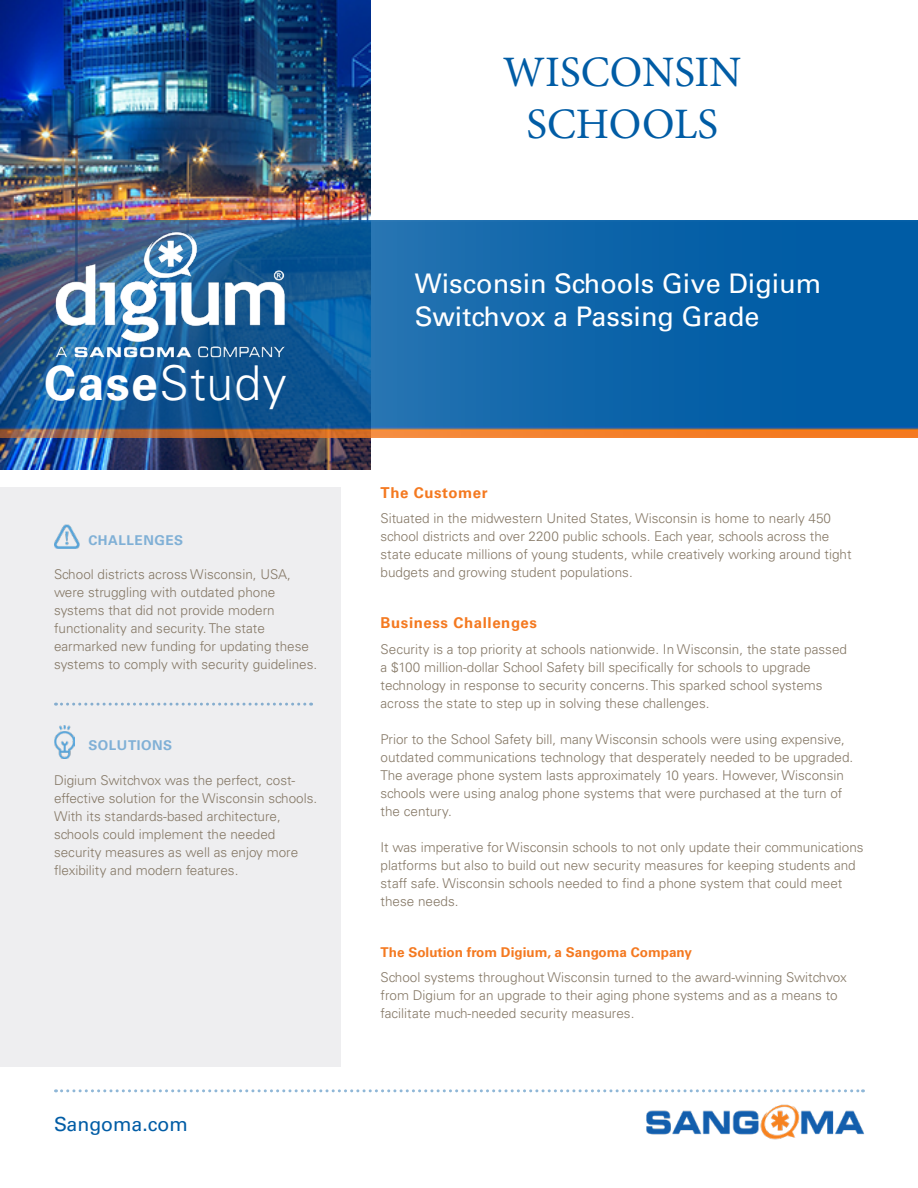
<style>
.page{position:relative;width:918px;height:1188px;background:#fff}
.page>*{position:absolute;margin:0;border:0;box-sizing:border-box;transform-origin:0 0}
.t1{font:300 48px "Univers LT Std";letter-spacing:.03em;color:#fff}
.t2{font:43.5px/52.2px "Minion Pro";color:#005ca5;text-align:center}
.t3{font:27px/32.4px "Univers LT Std";color:#fff}
.t4{font:19.5px "Univers LT Std";color:#005ca5}
.t5{font:700 15px "Univers LT Std";letter-spacing:.04em;color:#f47920}
.t6{font:300 13.5px/18px "Univers LT Std";color:#857866}
.t7{font:700 13.5px "Univers LT Std";color:#f47920}
.t8{font:700 13.5px "Univers LT Std";letter-spacing:.04em;color:#80b0d6}
.s1{font-weight:700}
</style>
<div class="page">
<div style="left:0;top:487px;width:341px;height:579px;background:#eeeef0"></div>
<img style="left:0;top:0;width:370px;height:470px">
<img style="left:0;top:220px;width:918px;height:218px">
<img style="left:48px;top:226px;width:245px;height:137px">
<img style="left:54px;top:524px;width:26px;height:25px">
<svg style="left:56px;top:703px;width:256px;height:3px"></svg>
<img style="left:54px;top:726px;width:21px;height:33px">
<svg style="left:56px;top:1089px;width:807px;height:3px"></svg>
<img style="left:646px;top:1104px;width:218px;height:36px">
<h1 class="t1" style="left:44px;top:354px;width:244px"><span class="s1">Case</span>Study</h1>
<p class="t8" style="left:88px;top:533px;width:96px">CHALLENGES</p>
<p class="t6" style="left:54px;top:566px;width:265px">School districts across Wisconsin, USA, were struggling with outdated phone systems that did not provide modern functionality and security. The state earmarked new funding for updating these systems to comply with security guidelines.</p>
<p class="t8" style="left:88px;top:738px;width:85px">SOLUTIONS</p>
<p class="t6" style="left:54px;top:771px;width:265px">Digium Switchvox was the perfect, cost&shy;effective solution for the Wisconsin schools.<br>With its standards-based architecture, schools could implement the needed security measures as well as enjoy more fexibility and modern features.</p>
<h3 class="t4" style="left:54px;top:1113px;width:135px">Sangoma.com</h3>
<h2 class="t2" style="left:503px;top:46px;width:240px">WISCONSIN<br>SCHOOLS</h2>
<h3 class="t3" style="left:415px;top:268px;width:408px">Wisconsin Schools Give Digium<br>Switchvox a Passing Grade</h3>
<p class="t5" style="left:381px;top:484px;width:109px">The Customer</p>
<p class="t6" style="left:381px;top:510px;width:472px">Situated in the midwestern United States, Wisconsin is home to nearly 450 school districts and over 2200 public schools. Each year, schools across the state educate millions of young students, while creatively working around tight budgets and growing student populations.</p>
<p class="t5" style="left:381px;top:614px;width:158px">Business Challenges</p>
<p class="t6" style="left:381px;top:640px;width:468px">Security is a top priority at schools nationwide. In Wisconsin, the state passed a $100 million-dollar School Safety bill specifcally for schools to upgrade technology in response to security concerns. This sparked school systems across the state to step up in solving these challenges.</p>
<p class="t6" style="left:381px;top:730px;width:474px">Prior to the School Safety bill, many Wisconsin schools were using expensive, outdated communications technology that desperately needed to be upgraded.<br>The average phone system lasts approximately 10 years. However, Wisconsin schools were using analog phone systems that were purchased at the turn of the century.</p>
<p class="t6" style="left:381px;top:838px;width:485px">It was imperative for Wisconsin schools to not only update their communications platforms but also to build out new security measures for keeping students and staff safe. Wisconsin schools needed to fnd a phone system that could meet these needs.</p>
<p class="t7" style="left:381px;top:944px;width:313px">The Solution from Digium, a Sangoma Company</p>
<p class="t6" style="left:381px;top:968px;width:468px">School systems throughout Wisconsin turned to the award-winning Switchvox from Digium for an upgrade to their aging phone systems and as a means to facilitate much-needed security measures.</p>
</div>
